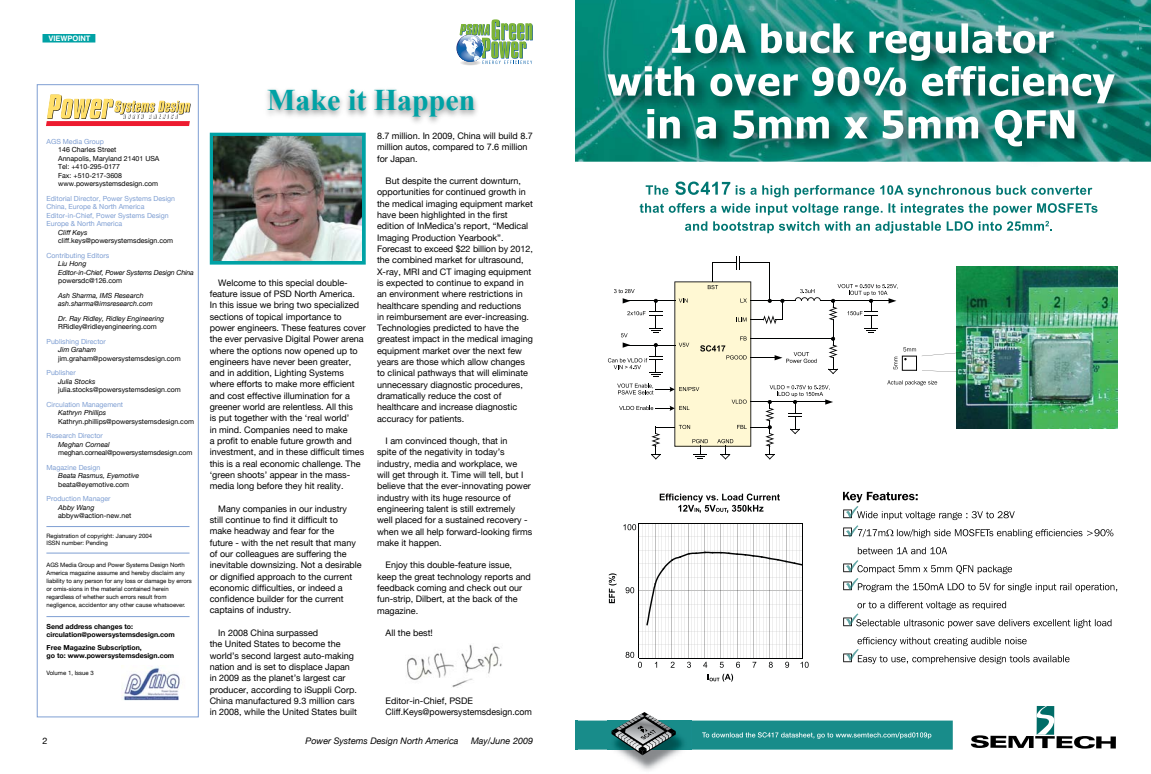
<style>
.page{position:relative;width:1151px;height:774px;background:#fff}
.page>*{position:absolute;margin:0;border:0;box-sizing:border-box;transform-origin:0 0}
.t1{font:700 30px "Times New Roman";color:#00a2a5}
.t2{font:9px/11.3px "Helvetica Neue";color:#000}
.t3{font:italic 9px "Helvetica Neue";color:#000}
.t4{font:700 7.5px "Helvetica";color:#fff}
.t5{font:7px/8.5px "Helvetica Neue";color:#000}
.t6{font:italic 7px/8.5px "Helvetica Neue";color:#000}
.t7{font:7px "Helvetica Neue";color:#7f9fd3}
.t8{font:700 7px/8.4px "Helvetica Neue";color:#000}
.t9{font:italic 7px/8.5px "Helvetica Neue";letter-spacing:-.02em;color:#000}
.t10{font:6px/8px "Helvetica Neue";color:#000}
.s1{color:#7f9fd3}
.s2{font-style:normal;color:#7f9fd3}
.s3{font-style:normal}
.s4{font-style:italic}
</style>
<div class="page">
<img style="left:406px;top:644px;width:96px;height:44px">
<svg style="left:459px;top:59px;width:22px;height:6px"></svg>
<svg style="left:456px;top:19px;width:77px;height:45px"></svg>
<div style="left:262px;top:85px;width:219px;height:41px;background:#000;opacity:.5"></div>
<div style="left:210px;top:133px;width:155px;height:131px;background:#00a2a5"></div>
<div style="left:210px;top:133px;width:156px;height:132px;border:1px solid #00a2a5"></div>
<img style="left:214px;top:136px;width:148px;height:125px">
<div style="left:37px;top:84px;width:162px;height:633px;border:1px solid #7f9fd3"></div>
<hr style="left:46px;top:616px;width:144px;height:1px;background:#7f9fd3">
<hr style="left:46px;top:553px;width:143px;height:1px;background:#7f9fd3">
<hr style="left:46px;top:526px;width:143px;height:1px;background:#7f9fd3">
<img style="left:121px;top:665px;width:59px;height:36px">
<svg style="left:46px;top:94px;width:145px;height:32px"></svg>
<img style="left:997px;top:267px;width:120px;height:161px">
<svg style="left:858px;top:547px;width:89px;height:7px"></svg>
<svg style="left:843px;top:492px;width:270px;height:46px"></svg>
<svg style="left:843px;top:560px;width:274px;height:32px"></svg>
<svg style="left:843px;top:601px;width:268px;height:27px"></svg>
<svg style="left:843px;top:637px;width:226px;height:27px"></svg>
<img style="left:622px;top:755px;width:53px;height:15px">
<svg style="left:576px;top:712px;width:377px;height:43px"></svg>
<svg style="left:971px;top:706px;width:145px;height:43px"></svg>
<svg style="left:646px;top:185px;width:22px;height:10px"></svg>
<svg style="left:675px;top:181px;width:55px;height:14px"></svg>
<svg style="left:736px;top:185px;width:356px;height:12px"></svg>
<svg style="left:640px;top:203px;width:457px;height:12px"></svg>
<svg style="left:685px;top:221px;width:367px;height:12px"></svg>
<svg style="left:608px;top:256px;width:389px;height:203px"></svg>
<svg style="left:660px;top:493px;width:120px;height:20px"></svg>
<hr style="left:639px;top:523px;width:163px;height:1px;background:#010202">
<hr style="left:802px;top:523px;width:1px;height:135px;background:#010202">
<hr style="left:639px;top:523px;width:1px;height:135px;background:#010202">
<hr style="left:639px;top:658px;width:163px;height:1px;background:#010202">
<svg style="left:646px;top:552px;width:156px;height:73px"></svg>
<svg style="left:626px;top:587px;width:8px;height:6px"></svg>
<svg style="left:623px;top:524px;width:13px;height:6px"></svg>
<svg style="left:626px;top:652px;width:16px;height:16px"></svg>
<svg style="left:671px;top:662px;width:3px;height:6px"></svg>
<svg style="left:687px;top:662px;width:4px;height:6px"></svg>
<svg style="left:703px;top:662px;width:4px;height:6px"></svg>
<svg style="left:720px;top:662px;width:4px;height:6px"></svg>
<svg style="left:736px;top:662px;width:4px;height:6px"></svg>
<svg style="left:752px;top:662px;width:4px;height:6px"></svg>
<svg style="left:769px;top:662px;width:4px;height:6px"></svg>
<svg style="left:785px;top:662px;width:4px;height:6px"></svg>
<svg style="left:800px;top:662px;width:9px;height:6px"></svg>
<svg style="left:609px;top:573px;width:8px;height:30px"></svg>
<svg style="left:707px;top:674px;width:26px;height:7px"></svg>
<hr style="left:575px;top:720px;width:2px;height:29px;background:#188c8a">
<img style="left:575px;top:0;width:576px;height:28px">
<img style="left:575px;top:28px;width:23px;height:134px">
<img style="left:1139px;top:28px;width:12px;height:134px">
<img style="left:598px;top:11px;width:541px;height:151px">
<svg style="left:607px;top:23px;width:508px;height:127px"></svg>
<div style="left:43px;top:35px;width:52px;height:7px;background:#00a2a5"></div>
<div style="left:42px;top:34px;width:53px;height:9px;border:1px solid #00a2a5"></div>
<p class="t4" style="left:48px;top:32px;width:44px">VIEWPOINT</p>
<p class="t5" style="left:58px;top:137px;width:103px;text-indent:-12px"><span class="s1">AGS Media Group<br></span>146 Charles Street<br>Annapolis, Maryland 21401 USA<br>Tel: +410-295-0177<br>Fax: +510-217-3608 www.powersystemsdesign.com</p>
<p class="t7" style="left:47px;top:194px;width:130px">Editorial Director, Power Systems Design</p>
<p class="t7" style="left:47px;top:202px;width:99px">China, Europe &amp; North America</p>
<p class="t7" style="left:47px;top:211px;width:124px">Editor-in-Chief, Power Systems Design</p>
<p class="t7" style="left:47px;top:219px;width:77px">Europe &amp; North America</p>
<p class="t6" style="left:58px;top:228px;width:31px">Cliff Keys</p>
<p class="t5" style="left:58px;top:236px;width:117px">cliff.keys@powersystemsdesign.com</p>
<p class="t9" style="left:58px;top:251px;width:137px;text-indent:-12px"><span class="s2">Contributing Editors<br></span>Liu Hong<br>Editor-in-Chief, Power Systems Design China <span class="s3">powersdc@126.com</span></p>
<p class="t6" style="left:58px;top:291px;width:96px">Ash Sharma, IMS Research ash.sharma@imsresearch.com</p>
<p class="t6" style="left:58px;top:314px;width:108px">Dr. Ray Ridley, Ridley Engineering<br><span class="s3">RRidley@ridleyengineering.com</span></p>
<p class="t5" style="left:58px;top:337px;width:124px;text-indent:-12px"><span class="s1">Publishing Director<br></span><span class="s4">Jim Graham </span>jim.graham@powersystemsdesign.com</p>
<p class="t5" style="left:58px;top:368px;width:124px;text-indent:-12px"><span class="s1">Publisher<br></span><span class="s4">Julia Stocks </span>julia.stocks@powersystemsdesign.com</p>
<p class="t5" style="left:58px;top:400px;width:137px;text-indent:-12px"><span class="s1">Circulation Management<br></span><span class="s4">Kathryn Phillips<br></span>Kathryn.phillips@powersystemsdesign.com</p>
<p class="t5" style="left:58px;top:431px;width:136px;text-indent:-12px"><span class="s1">Research Director<br></span><span class="s4">Meghan Corneal </span>meghan.corneal@powersystemsdesign.com</p>
<p class="t6" style="left:58px;top:463px;width:83px;text-indent:-12px"><span class="s2">Magazine Design<br></span>Beata Rasmus, Eyemotive <span class="s3">beata@eyemotive.com</span></p>
<p class="t5" style="left:58px;top:494px;width:75px;text-indent:-12px"><span class="s1">Production Manager<br></span><span class="s4">Abby Wang </span>abbyw@action-new.net</p>
<p class="t10" style="left:47px;top:532px;width:107px;line-height:7.2px">Registration of copyright: January 2004<br>ISSN number: Pending</p>
<p class="t10" style="left:47px;top:561px;width:147px">AGS Media Group and Power Systems Design North America magazine assume and hereby disclaim any liability to any person for any loss or damage by errors or omis-sions in the material contained herein regardless of whether such errors result from negligence, accidentor any other cause whatsoever.</p>
<p class="t8" style="left:47px;top:622px;width:130px">Send address changes to: circulation@powersystemsdesign.com</p>
<p class="t8" style="left:47px;top:643px;width:129px">Free Magazine Subscription,<br>go to: www.powersystemsdesign.com</p>
<p class="t10" style="left:47px;top:669px;width:49px">Volume 1, Issue 3</p>
<p class="t1" style="left:267px;top:79px;width:210px">Make it Happen</p>
<p class="t2" style="left:210px;top:277px;width:157px;text-indent:8px">Welcome to this special double&shy;feature issue of PSD North America.<br>In this issue we bring two specialized sections of topical importance to power engineers. These features cover the ever pervasive Digital Power arena where the options now opened up to engineers have never been greater, and in addition, Lighting Systems where efforts to make more efficient and cost effective illumination for a greener world are relentless. All this<br>is put together with the ‘real world’<br>in mind. Companies need to make<br>a profit to enable future growth and investment, and in these difficult times this is a real economic challenge. The ‘green shoots’ appear in the mass&shy;media long before they hit reality.</p>
<p class="t2" style="left:210px;top:503px;width:153px;text-indent:8px">Many companies in our industry still continue to find it difficult to make headway and fear for the<br>future - with the net result that many of our colleagues are suffering the inevitable downsizing. Not a desirable or dignified approach to the current economic difficulties, or indeed a confidence builder for the current captains of industry.</p>
<p class="t2" style="left:210px;top:627px;width:149px;text-indent:8px">In 2008 China surpassed<br>the United States to become the world’s second largest auto-making nation and is set to displace Japan in 2009 as the planet’s largest car producer, according to iSuppli Corp.<br>China manufactured 9.3 million cars in 2008, while the United States built</p>
<p class="t2" style="left:377px;top:130px;width:157px">8.7 million. In 2009, China will build 8.7 million autos, compared to 7.6 million for Japan.</p>
<p class="t2" style="left:377px;top:175px;width:157px;text-indent:8px">But despite the current downturn, opportunities for continued growth in the medical imaging equipment market have been highlighted in the first edition of InMedica’s report, “Medical Imaging Production Yearbook”.<br>Forecast to exceed $22 billion by 2012, the combined market for ultrasound, X-ray, MRI and CT imaging equipment is expected to continue to expand in an environment where restrictions in healthcare spending and reductions<br>in reimbursement are ever-increasing.<br>Technologies predicted to have the greatest impact in the medical imaging equipment market over the next few years are those which allow changes to clinical pathways that will eliminate unnecessary diagnostic procedures, dramatically reduce the cost of healthcare and increase diagnostic accuracy for patients.</p>
<p class="t2" style="left:377px;top:435px;width:157px;text-indent:8px">I am convinced though, that in<br>spite of the negativity in today’s industry, media and workplace, we will get through it. Time will tell, but I believe that the ever-innovating power industry with its huge resource of engineering talent is still extremely well placed for a sustained recovery - when we all help forward-looking firms make it happen.</p>
<p class="t2" style="left:377px;top:559px;width:155px;text-indent:8px">Enjoy this double-feature issue, keep the great technology reports and feedback coming and check out our fun-strip, Dilbert, at the back of the magazine.</p>
<p class="t2" style="left:386px;top:627px;width:49px">All the best!</p>
<p class="t2" style="left:386px;top:695px;width:148px">Editor-in-Chief, PSDE<br>Cliff.Keys@powersystemsdesign.com</p>
<p class="t3" style="left:306px;top:736px;width:154px">Power Systems Design North America</p>
<p class="t3" style="left:471px;top:736px;width:63px">May/June 2009</p>
</div>
